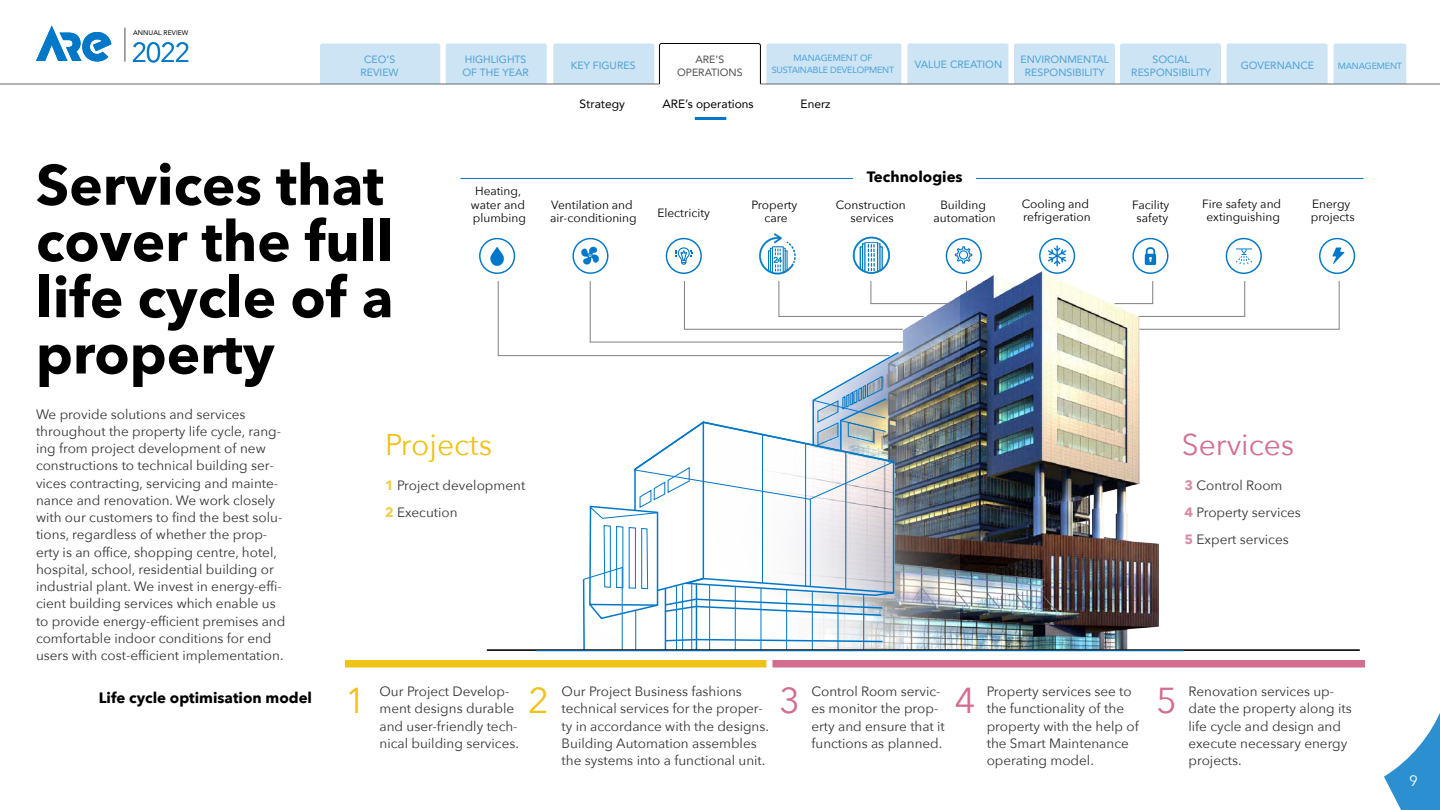
<style>
.page{position:relative;width:1440px;height:810px;background:#fff}
.page>*{position:absolute;margin:0;border:0;box-sizing:border-box;transform-origin:0 0}
.t1{font:700 56.25px/56.2px "Avenir Next";color:#000}
.t2{font:36px "Avenir Next";color:#d26d8e}
.t3{font:36px "Avenir Next";color:#eec216}
.t4{font:30px "Avenir Next";color:#eec216}
.t5{font:30px "Avenir Next";color:#d26d8e}
.t6{font:300 27.45px "Avenir";color:#0078c7}
.t7{font:700 15px "Avenir Next";color:#000}
.t8{font:15px "Avenir Next";color:#fff}
.t9{font:13.5px/17.2px "Avenir Next";color:#333}
.t10{font:12px "Avenir";color:#000}
.t11{font:11.93px/13.4px "Avenir Next";color:#000;text-align:center}
.t12{font:10.5px/13.5px "Avenir";color:#4da0d8;text-align:center}
.t13{font:10.5px/13.5px "Avenir";color:#4d4d4d;text-align:center}
.t14{font:9px/12px "Avenir";letter-spacing:-.02em;color:#4da0d8;text-align:center}
.t15{font:6.75px "Avenir";letter-spacing:.01em;color:#000}
.s1{font-weight:700;color:#f1ce45}
.s2{font-weight:700;color:#db8aa4}
</style>
<div class="page">
<svg style="left:51px;top:25px;width:1356px;height:58px"></svg>
<div style="left:766px;top:44px;width:135px;height:53px;background:#cce4f4;border-radius:2px"></div>
<div style="left:907px;top:44px;width:101px;height:53px;background:#cce4f4;border-radius:2px"></div>
<div style="left:1334px;top:44px;width:72px;height:53px;background:#cce4f4;border-radius:2px"></div>
<div style="left:320px;top:44px;width:120px;height:53px;background:#cce4f4;border-radius:2px"></div>
<div style="left:446px;top:44px;width:101px;height:53px;background:#cce4f4;border-radius:2px"></div>
<div style="left:553px;top:44px;width:101px;height:53px;background:#cce4f4;border-radius:2px"></div>
<div style="left:1014px;top:44px;width:101px;height:53px;background:#cce4f4;border-radius:2px"></div>
<div style="left:1120px;top:44px;width:101px;height:53px;background:#cce4f4;border-radius:2px"></div>
<div style="left:1227px;top:44px;width:101px;height:53px;background:#cce4f4;border-radius:2px"></div>
<svg style="left:36px;top:26px;width:75px;height:36px"></svg>
<hr style="left:125px;top:28px;width:1px;height:34px;background:#858585">
<div style="left:659px;top:44px;width:101px;height:53px;background:#fff;border-radius:2px"></div>
<div style="left:659px;top:43px;width:102px;height:54px;border:1px solid #000;border-radius:2px"></div>
<div style="left:0;top:84px;width:1440px;height:726px;background:#fff"></div>
<hr style="left:0;top:84px;width:659px;height:1px;background:#666">
<hr style="left:761px;top:84px;width:679px;height:1px;background:#666">
<hr style="left:695px;top:117px;width:31px;height:3px;background:#0078c7">
<img style="left:982px;top:237px;width:244px;height:412px">
<hr style="left:487px;top:649px;width:873px;height:2px;background:#1a1a1a">
<div style="left:1052px;top:232px;width:51px;height:51px;background:#fff;border-radius:50%"></div>
<svg style="left:1039px;top:238px;width:36px;height:36px"></svg>
<svg style="left:1132px;top:238px;width:36px;height:36px"></svg>
<svg style="left:1226px;top:238px;width:36px;height:36px"></svg>
<svg style="left:1319px;top:238px;width:36px;height:36px"></svg>
<svg style="left:1114px;top:280px;width:226px;height:50px"></svg>
<img style="left:479px;top:233px;width:503px;height:418px">
<hr style="left:536px;top:650px;width:648px;height:1px;background:#0078c7">
<hr style="left:460px;top:178px;width:904px;height:1px;background:#0078c7">
<div style="left:345px;top:660px;width:421px;height:8px;background:#eec216"></div>
<div style="left:772px;top:660px;width:593px;height:8px;background:#d26d8e"></div>
<svg style="left:1384px;top:713px;width:56px;height:97px"></svg>
<div style="left:853px;top:163px;width:123px;height:24px;background:#fff"></div>
<p class="t15" style="left:133px;top:27px;width:57px">ANNUAL REVIEW</p>
<h3 class="t6" style="left:132px;top:36px;width:59px">2022</h3>
<p class="t12" style="left:361px;top:52px;width:40px">CEO’S<br>REVIEW</p>
<p class="t14" style="left:772px;top:52px;width:124px">MANAGEMENT OF<br>SUSTAINABLE DEVELOPMENT</p>
<p class="t14" style="left:1338px;top:59px;width:66px">MANAGEMENT</p>
<p class="t12" style="left:462px;top:52px;width:68px;text-align:left">HIGHLIGHTS<br>OF THE YEAR</p>
<p class="t12" style="left:571px;top:58px;width:66px">KEY FIGURES</p>
<p class="t12" style="left:915px;top:57px;width:89px">VALUE CREATION</p>
<p class="t12" style="left:1021px;top:52px;width:90px">ENVIRONMENTAL<br>RESPONSIBILITY</p>
<p class="t12" style="left:1131px;top:52px;width:81px">SOCIAL<br>RESPONSIBILITY</p>
<p class="t12" style="left:1241px;top:59px;width:75px">GOVERNANCE</p>
<p class="t13" style="left:677px;top:52px;width:67px">ARE’S<br>OPERATIONS</p>
<p class="t10" style="left:580px;top:94px;width:47px">Strategy</p>
<p class="t10" style="left:662px;top:94px;width:93px">ARE’s operations</p>
<p class="t10" style="left:801px;top:94px;width:32px">Enerz</p>
<h1 class="t1" style="left:36px;top:156px;width:359px">Services that cover the full life cycle of a property</h1>
<p class="t7" style="left:867px;top:164px;width:98px">Technologies</p>
<p class="t11" style="left:471px;top:184px;width:57px">Heating, water and plumbing</p>
<p class="t11" style="left:550px;top:198px;width:88px;text-align:left">Ventilation and air-conditioning</p>
<p class="t11" style="left:934px;top:198px;width:64px">Building automation</p>
<p class="t11" style="left:1022px;top:197px;width:70px;text-align:left">Cooling and refrigeration</p>
<p class="t11" style="left:1132px;top:198px;width:39px">Facility safety</p>
<p class="t11" style="left:1202px;top:197px;width:80px">Fire safety and extinguishing</p>
<p class="t11" style="left:1311px;top:197px;width:45px;text-align:left">Energy projects</p>
<p class="t11" style="left:657px;top:206px;width:54px">Electricity</p>
<p class="t11" style="left:836px;top:198px;width:72px">Construction services</p>
<p class="t11" style="left:752px;top:198px;width:47px">Property care</p>
<p class="t9" style="left:36px;top:405px;width:251px">We provide solutions and services throughout the property life cycle, rang&shy;ing from project development of new constructions to technical building ser&shy;vices contracting, servicing and mainte&shy;nance and renovation. We work closely with our customers to find the best solu&shy;tions, regardless of whether the prop&shy;erty is an office, shopping centre, hotel, hospital, school, residential building or industrial plant. We invest in energy-effi&shy;cient building services which enable us to provide energy-efficient premises and comfortable indoor conditions for end users with cost-efficient implementation.</p>
<p class="t7" style="left:99px;top:685px;width:215px">Life cycle optimisation model</p>
<h3 class="t4" style="left:385px;top:420px;width:109px">Projects</h3>
<h3 class="t5" style="left:1182px;top:420px;width:114px">Services</h3>
<p class="t9" style="left:385px;top:471px;width:142px;line-height:27px"><span class="s1">1</span> Project development<br><span class="s1">2</span> Execution</p>
<p class="t9" style="left:1185px;top:471px;width:118px;line-height:27px"><span class="s2">3</span> Control Room<br><span class="s2">4</span> Property services<br><span class="s2">5</span> Expert services</p>
<p class="t9" style="left:562px;top:682px;width:209px">Our Project Business fashions technical services for the proper&shy;ty in accordance with the designs.<br>Building Automation assembles the systems into a functional unit.</p>
<p class="t9" style="left:812px;top:682px;width:135px">Control Room servic&shy;es monitor the prop&shy;erty and ensure that it functions as planned.</p>
<p class="t9" style="left:987px;top:682px;width:154px">Property services see to the functionality of the property with the help of the Smart Maintenance operating model.</p>
<p class="t9" style="left:1189px;top:682px;width:165px">Renovation services up&shy;date the property along its life cycle and design and execute necessary energy projects.</p>
<p class="t9" style="left:380px;top:682px;width:141px">Our Project Develop&shy;ment designs durable and user-friendly tech&shy;nical building services.</p>
<h2 class="t3" style="left:345px;top:670px;width:22px">1</h2>
<h2 class="t3" style="left:528px;top:670px;width:22px">2</h2>
<h2 class="t2" style="left:779px;top:670px;width:22px">3</h2>
<h2 class="t2" style="left:954px;top:670px;width:22px">4</h2>
<h2 class="t2" style="left:1156px;top:670px;width:22px">5</h2>
<p class="t8" style="left:1409px;top:768px;width:10px">9</p>
</div>
